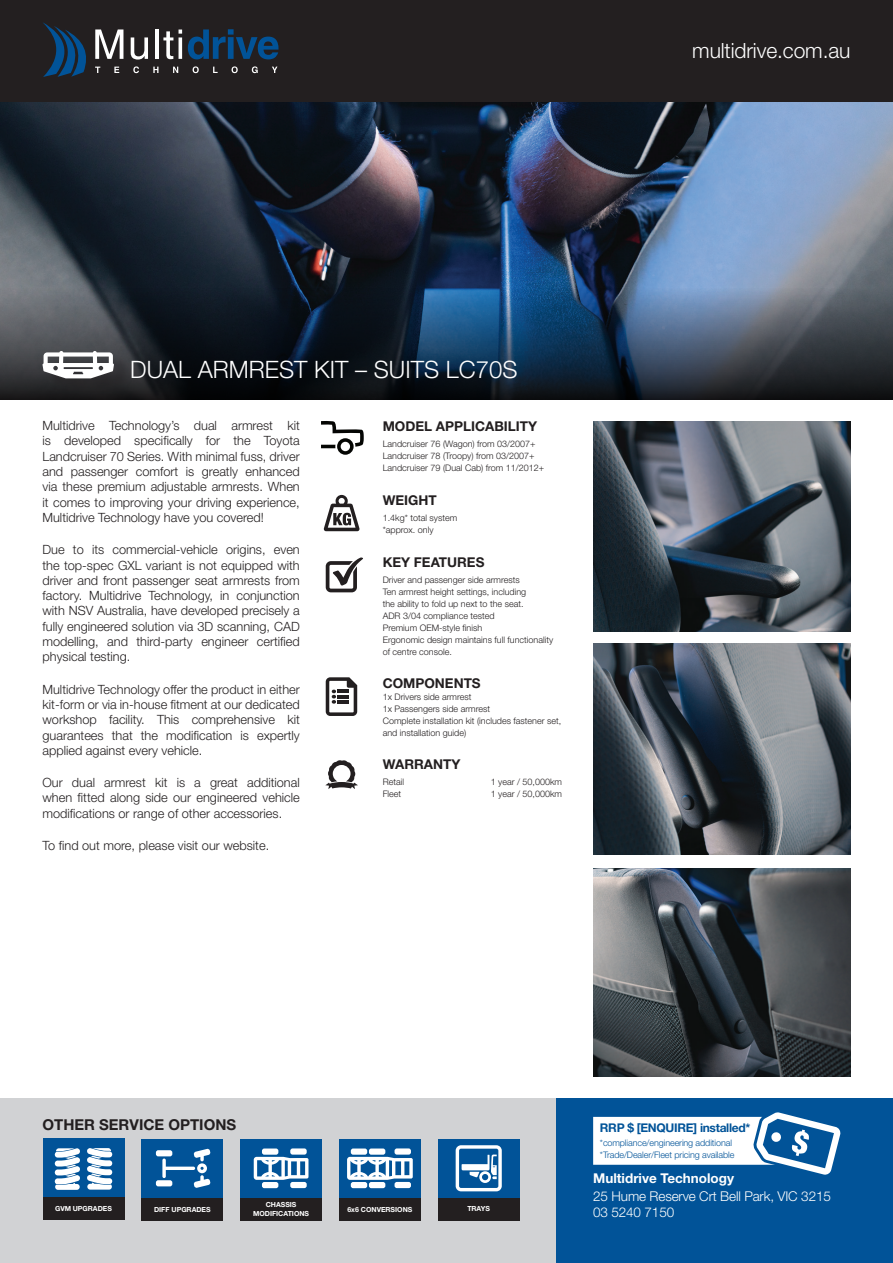
<style>
.page{position:relative;width:893px;height:1263px;background:#fff}
.page>*{position:absolute;margin:0;border:0;box-sizing:border-box;transform-origin:0 0}
.t1{font:300 24px "Helvetica Neue LT Std";color:#fff}
.t2{font:300 21px "Helvetica Neue LT Std";letter-spacing:-.005em;color:#fff}
.t3{font:700 15px "Helvetica Neue LT Std";color:#231f20}
.t4{font:700 13.5px "Helvetica Neue LT Std";color:#231f20}
.t5{font:300 13.5px/16.2px "Helvetica Neue LT Std";letter-spacing:-.01em;color:#fff}
.t6{font:700 13.5px "Helvetica Neue LT Std";color:#fff}
.t7{font:300 12.75px/15.3px "Helvetica Neue LT Std";color:#231f20;text-align:justify}
.t8{font:700 12px "Helvetica Neue LT Std";letter-spacing:-.025em;color:#015398}
.t9{font:300 9px/12px "Helvetica Neue LT Std";color:#231f20}
.t10{font:300 9px/12px "Helvetica Neue LT Std";letter-spacing:-.01em;color:#015398}
.t11{font:700 7.05px/8.4px "Helvetica Neue LT Std";color:#fff;text-align:center}
</style>
<div class="page">
<div style="left:0;top:1098px;width:645px;height:165px;background:#d1d2d4"></div>
<div style="left:556px;top:1098px;width:337px;height:165px;background:#015398"></div>
<svg style="left:593px;top:1112px;width:248px;height:63px"></svg>
<div style="left:0;top:0;width:893px;height:103px;background:#231f20"></div>
<svg style="left:131px;top:37px;width:17px;height:23px"></svg>
<hr style="left:155px;top:29px;width:4px;height:30px;background:#fff">
<svg style="left:163px;top:31px;width:10px;height:28px"></svg>
<svg style="left:179px;top:30px;width:3px;height:4px"></svg>
<hr style="left:179px;top:37px;width:3px;height:22px;background:#fff">
<svg style="left:188px;top:29px;width:91px;height:30px"></svg>
<svg style="left:43px;top:22px;width:80px;height:55px"></svg>
<svg style="left:133px;top:66px;width:6px;height:7px"></svg>
<svg style="left:153px;top:67px;width:5px;height:6px"></svg>
<svg style="left:173px;top:67px;width:5px;height:6px"></svg>
<svg style="left:193px;top:66px;width:6px;height:7px"></svg>
<svg style="left:213px;top:67px;width:5px;height:6px"></svg>
<svg style="left:232px;top:66px;width:6px;height:7px"></svg>
<svg style="left:252px;top:66px;width:6px;height:7px"></svg>
<svg style="left:272px;top:67px;width:5px;height:6px"></svg>
<div style="left:339px;top:1139px;width:82px;height:59px;background:#015398"></div>
<div style="left:339px;top:1198px;width:82px;height:22px;background:#231f20"></div>
<div style="left:369px;top:1148px;width:16px;height:7px;background:#fff;border-radius:2px"></div>
<div style="left:395px;top:1148px;width:16px;height:6px;background:#fff;border-radius:2px"></div>
<div style="left:369px;top:1182px;width:16px;height:6px;background:#fff;border-radius:2px"></div>
<div style="left:395px;top:1182px;width:16px;height:6px;background:#fff;border-radius:2px"></div>
<div style="left:351px;top:1148px;width:16px;height:7px;background:#fff;border-radius:2px"></div>
<div style="left:351px;top:1182px;width:16px;height:6px;background:#fff;border-radius:2px"></div>
<svg style="left:347px;top:1157px;width:66px;height:23px"></svg>
<div style="left:43px;top:1138px;width:82px;height:59px;background:#015398"></div>
<div style="left:43px;top:1197px;width:82px;height:23px;background:#231f20"></div>
<svg style="left:55px;top:1148px;width:25px;height:42px"></svg>
<svg style="left:87px;top:1148px;width:25px;height:41px"></svg>
<div style="left:240px;top:1139px;width:82px;height:59px;background:#015398"></div>
<div style="left:240px;top:1198px;width:82px;height:22px;background:#231f20"></div>
<div style="left:262px;top:1148px;width:16px;height:7px;background:#fff;border-radius:2px"></div>
<div style="left:290px;top:1148px;width:17px;height:6px;background:#fff;border-radius:2px"></div>
<div style="left:262px;top:1182px;width:16px;height:6px;background:#fff;border-radius:2px"></div>
<div style="left:290px;top:1182px;width:17px;height:6px;background:#fff;border-radius:2px"></div>
<svg style="left:254px;top:1157px;width:54px;height:23px"></svg>
<div style="left:142px;top:1139px;width:81px;height:59px;background:#015398"></div>
<div style="left:142px;top:1198px;width:81px;height:22px;background:#231f20"></div>
<div style="left:156px;top:1150px;width:16px;height:6px;background:#fff;border-radius:2px"></div>
<div style="left:156px;top:1180px;width:16px;height:6px;background:#fff;border-radius:2px"></div>
<svg style="left:162px;top:1148px;width:49px;height:40px"></svg>
<div style="left:438px;top:1139px;width:81px;height:59px;background:#015398"></div>
<div style="left:438px;top:1198px;width:81px;height:22px;background:#231f20"></div>
<svg style="left:456px;top:1145px;width:46px;height:46px"></svg>
<img style="left:0;top:102px;width:893px;height:185px">
<img style="left:593px;top:868px;width:257px;height:209px">
<img style="left:593px;top:421px;width:257px;height:210px">
<img style="left:593px;top:644px;width:257px;height:210px">
<svg style="left:0;top:287px;width:893px;height:113px;background:#263545"></svg>
<div style="left:45px;top:354px;width:87px;height:43px;background:#231f20;opacity:.5"></div>
<svg style="left:42px;top:351px;width:72px;height:27px"></svg>
<svg style="left:321px;top:421px;width:43px;height:34px"></svg>
<svg style="left:325px;top:760px;width:33px;height:29px"></svg>
<svg style="left:326px;top:557px;width:37px;height:35px"></svg>
<svg style="left:326px;top:677px;width:31px;height:39px"></svg>
<svg style="left:323px;top:495px;width:37px;height:36px"></svg>
<h2 class="t2" style="left:692px;top:38px;width:160px">multidrive.com.au</h2>
<h1 class="t1" style="left:130px;top:355px;width:389px">DUAL ARMREST KIT – SUITS LC70S</h1>
<p class="t7" style="left:43px;top:418px;width:259px">Multidrive Technology’s dual armrest kit is developed specifically for the Toyota Landcruiser 70 Series. With minimal fuss, driver and passenger comfort is greatly enhanced via these premium adjustable armrests. When it comes to improving your driving experience, Multidrive Technology have you covered!</p>
<p class="t7" style="left:43px;top:542px;width:259px">Due to its commercial-vehicle origins, even the top-spec GXL variant is not equipped with driver and front passenger seat armrests from factory. Multidrive Technology, in conjunction with NSV Australia, have developed precisely a fully engineered solution via 3D scanning, CAD modelling, and third-party engineer certified physical testing.</p>
<p class="t7" style="left:43px;top:681px;width:259px">Multidrive Technology offer the product in either kit-form or via in-house fitment at our dedicated workshop facility. This comprehensive kit guarantees that the modification is expertly applied against every vehicle.</p>
<p class="t7" style="left:43px;top:775px;width:259px">Our dual armrest kit is a great additional when fitted along side our engineered vehicle modifications or range of other accessories.</p>
<p class="t7" style="left:43px;top:838px;width:228px">To find out more, please visit our website.</p>
<p class="t4" style="left:383px;top:417px;width:156px">MODEL APPLICABILITY</p>
<p class="t9" style="left:383px;top:437px;width:163px">Landcruiser 76 (Wagon) from 03/2007+<br>Landcruiser 78 (Troopy) from 03/2007+<br>Landcruiser 79 (Dual Cab) from 11/2012+</p>
<p class="t4" style="left:383px;top:491px;width:55px">WEIGHT</p>
<p class="t9" style="left:383px;top:511px;width:76px">1.4kg* total system *approx. only</p>
<p class="t4" style="left:383px;top:554px;width:103px">KEY FEATURES</p>
<p class="t9" style="left:383px;top:574px;width:172px">Driver and passenger side armrests<br>Ten armrest height settings, including<br>the ability to fold up next to the seat.<br>ADR 3/04 compliance tested<br>Premium OEM-style finish<br>Ergonomic design maintains full functionality of centre console.</p>
<p class="t4" style="left:383px;top:675px;width:100px">COMPONENTS</p>
<p class="t9" style="left:383px;top:690px;width:180px">1x Drivers side armrest<br>1x Passengers side armrest<br>Complete installation kit (includes fastener set, and installation guide)</p>
<p class="t4" style="left:383px;top:756px;width:79px">WARRANTY</p>
<p class="t9" style="left:383px;top:776px;width:23px">Retail</p>
<p class="t9" style="left:491px;top:776px;width:73px">1 year / 50,000km</p>
<p class="t9" style="left:383px;top:788px;width:20px">Fleet</p>
<p class="t9" style="left:491px;top:788px;width:73px">1 year / 50,000km</p>
<p class="t3" style="left:43px;top:1115px;width:195px">OTHER SERVICE OPTIONS</p>
<p class="t11" style="left:253px;top:1200px;width:58px">CHASSIS<br>MODIFICATIONS</p>
<p class="t11" style="left:154px;top:1204px;width:58px">DIFF UPGRADES</p>
<p class="t11" style="left:467px;top:1204px;width:24px">TRAYS</p>
<p class="t11" style="left:55px;top:1204px;width:58px">GVM UPGRADES</p>
<p class="t11" style="left:347px;top:1204px;width:66px">6x6 CONVERSIONS</p>
<p class="t8" style="left:600px;top:1120px;width:152px">RRP $ [ENQUIRE] installed*</p>
<p class="t10" style="left:600px;top:1136px;width:136px">*compliance/engineering additional *Trade/Dealer/Fleet pricing available</p>
<p class="t6" style="left:593px;top:1170px;width:142px">Multidrive Technology</p>
<p class="t5" style="left:593px;top:1188px;width:239px">25 Hume Reserve Crt Bell Park, VIC 3215<br>03 5240 7150</p>
</div>
